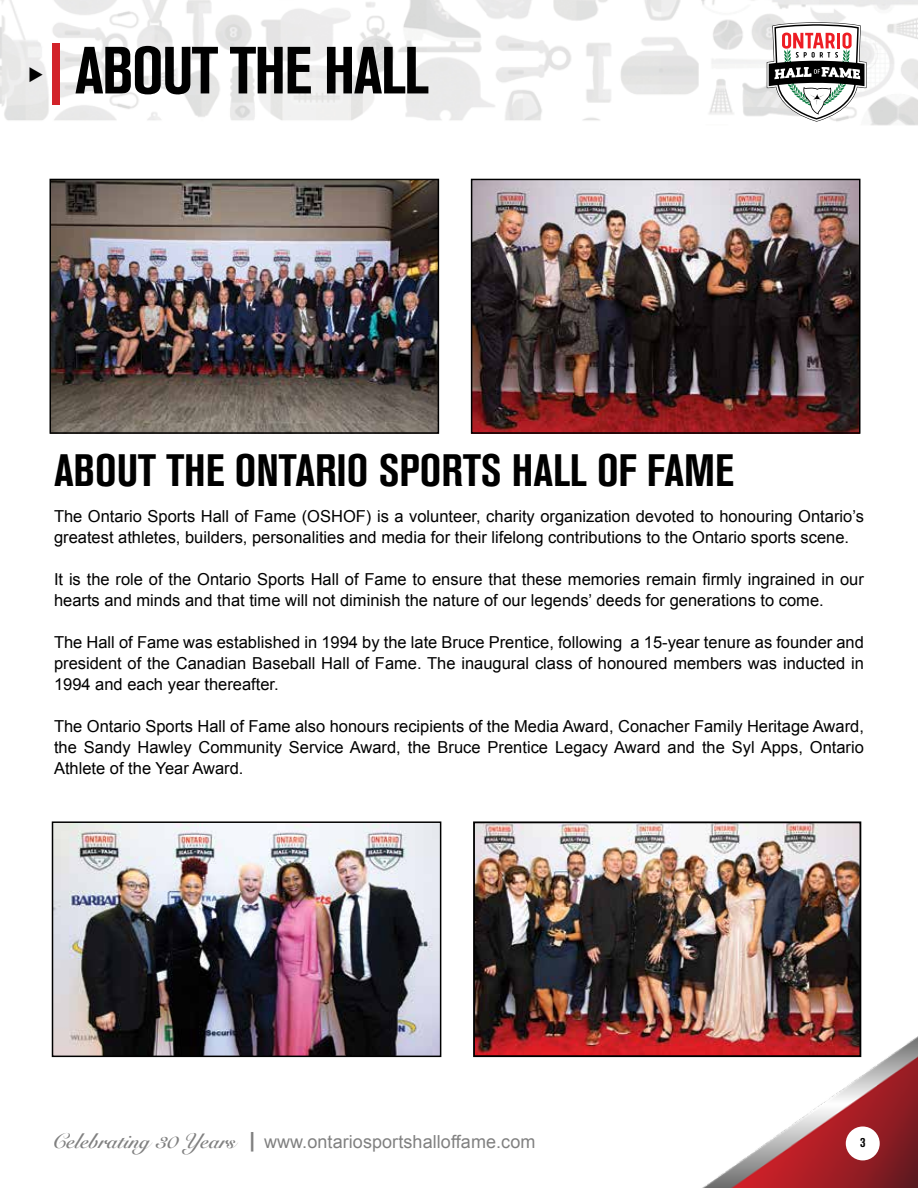
<style>
.page{position:relative;width:918px;height:1188px;background:#fff}
.page>*{position:absolute;margin:0;border:0;box-sizing:border-box;transform-origin:0 0}
.t1{font:66px "Akzidenz Grotesk BQ Bd Cnd Alt";letter-spacing:-.025em;color:#000}
.t2{font:45px "Akzidenz Grotesk BQ Bd Cnd Alt";color:#000}
.t3{font:18px "Arial";letter-spacing:.005em;color:#000}
.t4{font:16.5px/21px "Arial";color:#000}
.t5{font:13.5px "Akzidenz Grotesk BQ Bd Cnd Alt";color:#000}
.s1{color:#d2232a}
.s2{font-family:"Snell Roundhand";font-weight:700;font-size:21px}
.s3{font-family:"Akzidenz Grotesk BQ Bd Cnd Alt";font-size:21px}
</style>
<div class="page">
<img style="left:0;top:0;width:918px;height:1015px">
<img style="left:686px;top:966px;width:232px;height:222px">
<div style="left:846px;top:1126px;width:34px;height:34px;background:#fff;border-radius:50%"></div>
<img style="left:55px;top:824px;width:383px;height:230px">
<div style="left:52px;top:821px;width:389px;height:236px;border:2px solid #000"></div>
<img style="left:53px;top:182px;width:383px;height:249px">
<div style="left:50px;top:179px;width:389px;height:255px;border:2px solid #000"></div>
<img style="left:474px;top:182px;width:384px;height:249px">
<div style="left:471px;top:179px;width:390px;height:255px;border:2px solid #000"></div>
<svg style="left:767px;top:22px;width:99px;height:100px"></svg>
<img style="left:476px;top:824px;width:382px;height:230px">
<div style="left:473px;top:821px;width:388px;height:236px;border:2px solid #000"></div>
<svg style="left:30px;top:67px;width:13px;height:15px"></svg>
<h1 class="t1" style="left:50px;top:33px;width:381px"><span class="s1">|</span> ABOUT THE HALL</h1>
<h2 class="t2" style="left:54px;top:445px;width:681px">ABOUT THE ONTARIO SPORTS HALL OF FAME</h2>
<p class="t4" style="left:54px;top:506px;width:812px">The Ontario Sports Hall of Fame (OSHOF) is a volunteer, charity organization devoted to honouring Ontario’s greatest athletes, builders, personalities and media for their lifelong contributions to the Ontario sports scene.</p>
<p class="t4" style="left:54px;top:569px;width:811px">It is the role of the Ontario Sports Hall of Fame to ensure that these memories remain firmly ingrained in our hearts and minds and that time will not diminish the nature of our legends’ deeds for generations to come.</p>
<p class="t4" style="left:54px;top:632px;width:812px;text-align:justify">The Hall of Fame was established in 1994 by the late Bruce Prentice, following a 15-year tenure as founder and president of the Canadian Baseball Hall of Fame. The inaugural class of honoured members was inducted in 1994 and each year thereafter.</p>
<p class="t4" style="left:54px;top:716px;width:811px;text-align:justify">The Ontario Sports Hall of Fame also honours recipients of the Media Award, Conacher Family Heritage Award, the Sandy Hawley Community Service Award, the Bruce Prentice Legacy Award and the Syl Apps, Ontario Athlete of the Year Award.</p>
<p class="t3" style="left:52px;top:1130px;width:484px"><span class="s2">Celebrating 30 Years</span> <span class="s3">|</span> www.ontariosportshalloffame.com</p>
<p class="t5" style="left:860px;top:1135px;width:7px">3</p>
</div>
